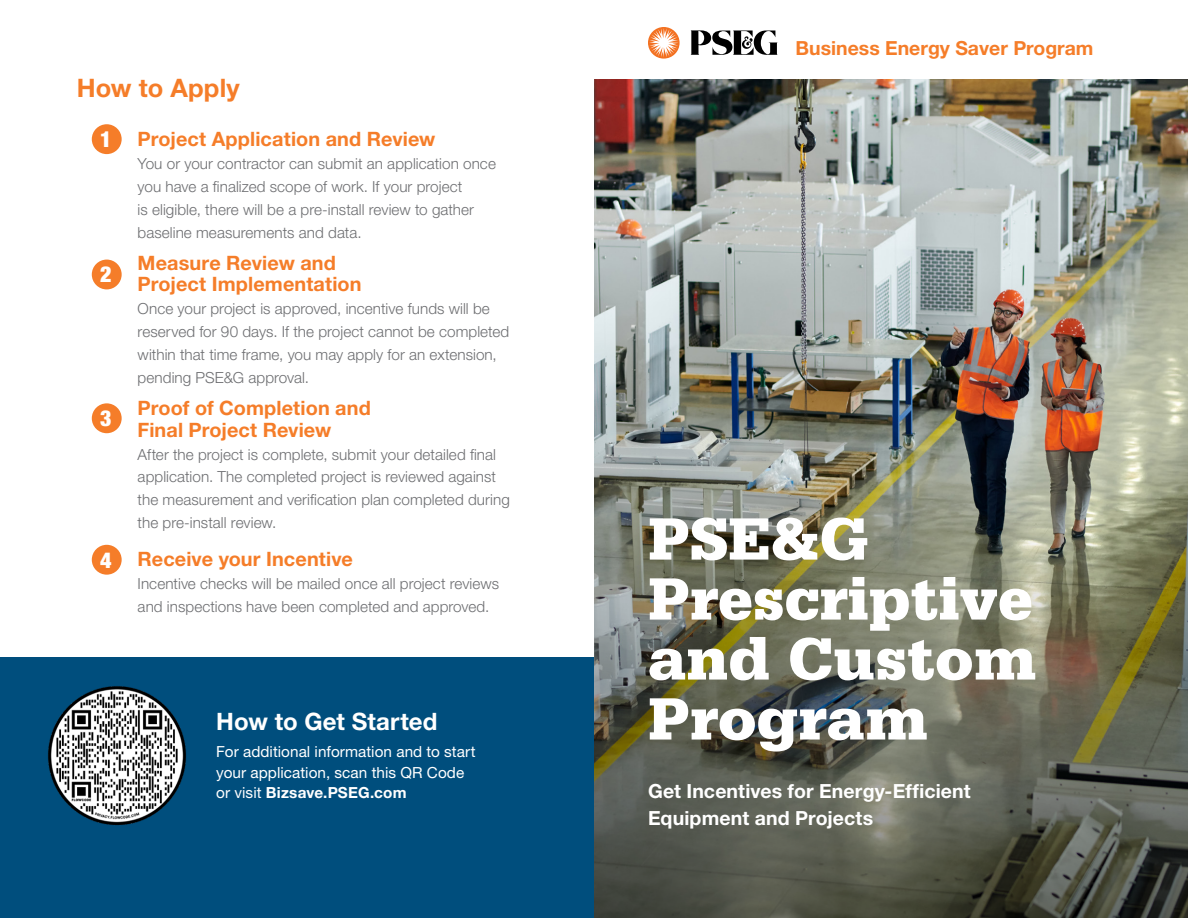
<style>
.page{position:relative;width:1188px;height:918px;background:#fff}
.page>*{position:absolute;margin:0;border:0;box-sizing:border-box;transform-origin:0 0}
.t1{font:900 63px/60px "Serifa Std";color:#fff}
.t2{font:700 25.5px "Helvetica Neue LT Std";letter-spacing:.005em;color:#f57d29}
.t3{font:700 24px "Helvetica Neue LT Std";letter-spacing:.005em;color:#fff}
.t4{font:900 condensed 22.05px "Helvetica Neue LT Std";color:#fff}
.t5{font:700 19.8px/21.5px "Helvetica Neue LT Std";letter-spacing:.005em;color:#f57d29}
.t6{font:700 19.5px/27px "Helvetica Neue LT Std";letter-spacing:.005em;color:#fff}
.t7{font:700 19.5px "Helvetica Neue LT Std";color:#f57d29}
.t8{font:300 15.3px/23px "Helvetica Neue LT Std";letter-spacing:.005em;color:#6d6e71}
.t9{font:15.3px/20.4px "Helvetica Neue LT Std";letter-spacing:.005em;color:#fff}
.s1{font-weight:700}
</style>
<div class="page">
<img style="left:594px;top:79px;width:594px;height:839px">
<svg style="left:690px;top:30px;width:88px;height:25px"></svg>
<svg style="left:648px;top:27px;width:32px;height:32px"></svg>
<svg style="left:649px;top:28px;width:29px;height:29px"></svg>
<div style="left:0;top:657px;width:594px;height:261px;background:#004e7d"></div>
<img style="left:48px;top:686px;width:138px;height:140px">
<div style="left:92px;top:124px;width:30px;height:30px;background:#f57d29;border-radius:50%"></div>
<div style="left:92px;top:260px;width:30px;height:29px;background:#f57d29;border-radius:50%"></div>
<div style="left:92px;top:403px;width:30px;height:30px;background:#f57d29;border-radius:50%"></div>
<div style="left:92px;top:545px;width:30px;height:30px;background:#f57d29;border-radius:50%"></div>
<h2 class="t2" style="left:77px;top:73px;width:164px">How to Apply</h2>
<h3 class="t4" style="left:100px;top:126px;width:13px">1</h3>
<h3 class="t4" style="left:100px;top:261px;width:13px">2</h3>
<h3 class="t4" style="left:100px;top:405px;width:13px">3</h3>
<h3 class="t4" style="left:100px;top:546px;width:13px">4</h3>
<p class="t5" style="left:138px;top:128px;width:299px">Project Application and Review</p>
<p class="t8" style="left:138px;top:152px;width:360px">You or your contractor can submit an application once you have a finalized scope of work. If your project<br>is eligible, there will be a pre-install review to gather baseline measurements and data.</p>
<p class="t5" style="left:138px;top:252px;width:226px">Measure Review and<br>Project Implementation</p>
<p class="t8" style="left:138px;top:297px;width:373px">Once your project is approved, incentive funds will be reserved for 90 days. If the project cannot be completed within that time frame, you may apply for an extension, pending PSE&amp;G approval.</p>
<p class="t5" style="left:138px;top:397px;width:235px">Proof of Completion and<br>Final Project Review</p>
<p class="t8" style="left:138px;top:442px;width:374px">After the project is complete, submit your detailed final application. The completed project is reviewed against the measurement and verification plan completed during the pre-install review.</p>
<p class="t5" style="left:138px;top:548px;width:217px">Receive your Incentive</p>
<p class="t8" style="left:138px;top:572px;width:363px">Incentive checks will be mailed once all project reviews and inspections have been completed and approved.</p>
<h3 class="t3" style="left:216px;top:707px;width:223px">How to Get Started</h3>
<p class="t9" style="left:216px;top:741px;width:261px">For additional information and to start your application, scan this QR Code or visit <span class="s1">Bizsave.PSEG.com</span></p>
<p class="t7" style="left:796px;top:36px;width:299px">Business Energy Saver Program</p>
<h1 class="t1" style="left:648px;top:509px;width:390px">PSE&amp;G<br>Prescriptive and Custom<br>Program</h1>
<p class="t6" style="left:648px;top:777px;width:324px">Get Incentives for Energy-Efficient<br>Equipment and Projects</p>
</div>
